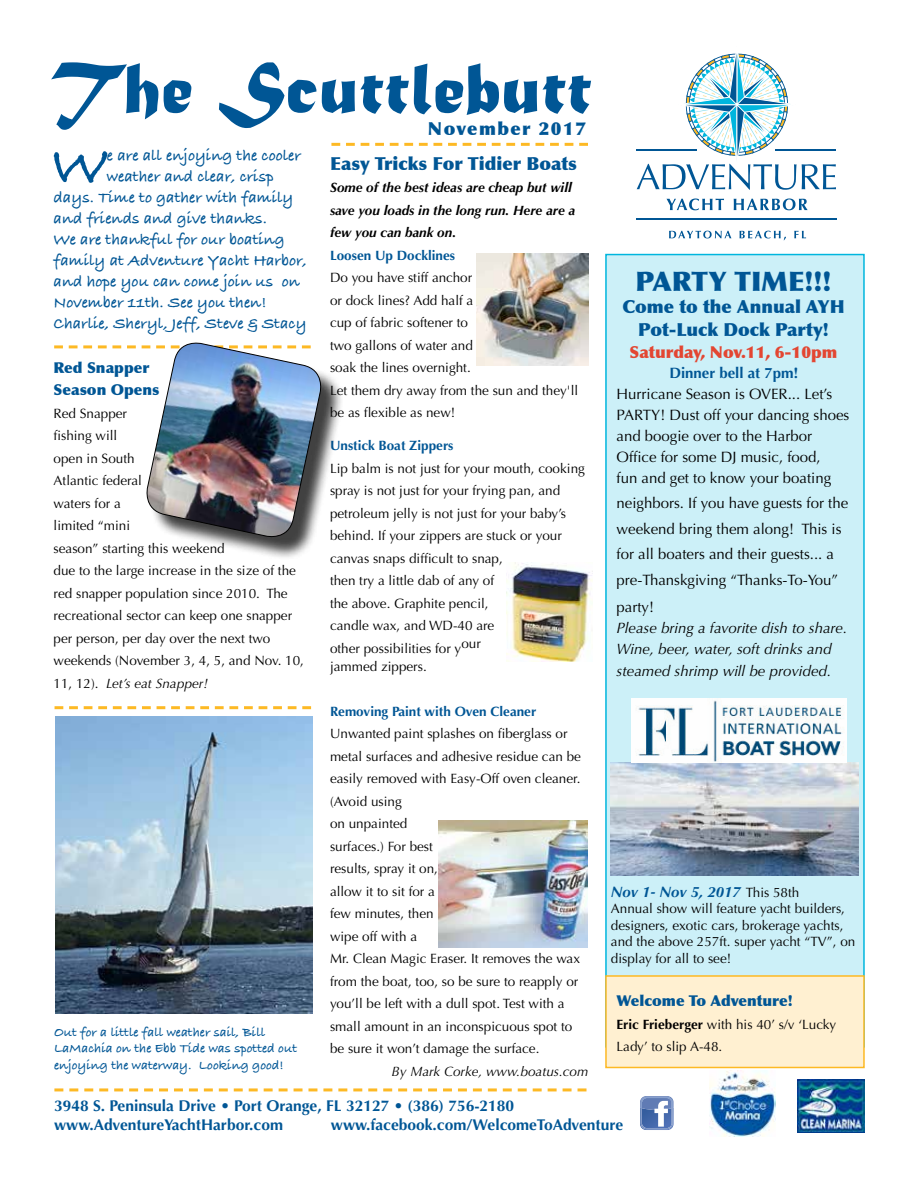
<style>
.page{position:relative;width:918px;height:1188px;background:#fff}
.page>*{position:absolute;margin:0;border:0;box-sizing:border-box;transform-origin:0 0}
.t1{font:76.5px "Matura MT Script Capitals";color:#005695}
.t2{font:56.55px "Bradley Hand ITCTT Bold";color:#005695}
.t3{font:900 27px "Optima";color:#005695}
.t4{font:900 18px/22.5px "Optima";color:#005695;text-align:center}
.t5{font:900 18px "Optima";letter-spacing:.08em;color:#005695}
.t6{font:16.5px "Bradley Hand ITCTT Bold";color:#005695}
.t7{font:900 16.5px "Optima";color:#e34632}
.t8{font:700 15.6px/18.8px "Optima";color:#005695}
.t9{font:15px/21px "Optima";color:#000}
.t10{font:italic 15px/21px "Optima";color:#000}
.t11{font:900 15px/22.5px "Optima";color:#005695}
.t12{font:italic 700 15px "Optima";color:#005695}
.t13{font:700 15px "Optima";color:#005695}
.t14{font:13.5px/22.5px "Optima";color:#000}
.t15{font:13.5px/16.5px "Bradley Hand ITCTT Bold";color:#005695}
.t16{font:italic 700 13.5px/22.5px "Optima";color:#000}
.t17{font:700 13.5px "Optima";color:#005695}
.t18{font:italic 13.5px "Optima";color:#000}
.s1{font-style:italic}
.s2{font-weight:400;font-style:normal;font-size:13.5px;color:#000}
.s3{font-weight:700}
</style>
<div class="page">
<div style="left:605px;top:254px;width:260px;height:794px;background:#ccf0f8;border:2px solid #00b6de"></div>
<svg style="left:667px;top:198px;width:57px;height:12px"></svg>
<svg style="left:734px;top:198px;width:74px;height:12px"></svg>
<svg style="left:637px;top:53px;width:199px;height:137px"></svg>
<hr style="left:636px;top:149px;width:61px;height:2px;background:#005695">
<hr style="left:636px;top:218px;width:200px;height:2px;background:#005695">
<hr style="left:776px;top:149px;width:60px;height:2px;background:#005695">
<svg style="left:669px;top:231px;width:62px;height:7px"></svg>
<svg style="left:740px;top:231px;width:46px;height:9px"></svg>
<svg style="left:794px;top:231px;width:12px;height:7px"></svg>
<svg style="left:54px;top:1088px;width:533px;height:3px"></svg>
<svg style="left:55px;top:706px;width:256px;height:3px"></svg>
<svg style="left:331px;top:143px;width:257px;height:3px"></svg>
<div style="left:605px;top:975px;width:260px;height:93px;background:#fff0d1;border:2px solid #fdb924"></div>
<svg style="left:640px;top:1096px;width:34px;height:34px"></svg>
<img style="left:798px;top:1080px;width:67px;height:53px">
<img style="left:709px;top:1071px;width:66px;height:66px">
<img style="left:611px;top:762px;width:248px;height:113px">
<img style="left:632px;top:699px;width:215px;height:63px">
<img style="left:507px;top:563px;width:85px;height:98px">
<img style="left:476px;top:253px;width:112px;height:112px">
<img style="left:55px;top:717px;width:257px;height:296px">
<img style="left:438px;top:821px;width:150px;height:126px">
<div style="left:150px;top:346px;width:194px;height:214px;background:#000;opacity:.75"></div>
<img style="left:54px;top:342px;width:271px;height:199px">
<h1 class="t1" style="left:51px;top:42px;width:542px">The Scuttlebutt</h1>
<h2 class="t2" style="left:51px;top:122px;width:57px">W</h2>
<p class="t6" style="left:107px;top:143px;width:195px">e are all enjoying the cooler</p>
<h3 class="t5" style="left:428px;top:118px;width:159px">November 2017</h3>
<h3 class="t4" style="left:330px;top:152px;width:248px">Easy Tricks For Tidier Boats</h3>
<p class="t16" style="left:330px;top:176px;width:247px">Some of the best ideas are cheap but will save you loads in the long run. Here are a few you can bank on.</p>
<p class="t17" style="left:330px;top:247px;width:127px">Loosen Up Docklines</p>
<p class="t14" style="left:330px;top:267px;width:250px">Do you have stiff anchor<br>or dock lines? Add half a<br>cup of fabric softener to<br>two gallons of water and<br>soak the lines overnight.<br>Let them dry away from the sun and they'll be as flexible as new!</p>
<p class="t17" style="left:330px;top:438px;width:125px">Unstick Boat Zippers</p>
<p class="t14" style="left:330px;top:457px;width:256px">Lip balm is not just for your mouth, cooking spray is not just for your frying pan, and petroleum jelly is not just for your baby’s behind. If your zippers are stuck or your canvas snaps difficult to snap,<br>then try a little dab of any of<br>the above. Graphite pencil,<br>candle wax, and WD-40 are<br>other possibilities for your</p>
<p class="t14" style="left:330px;top:655px;width:98px">jammed zippers.</p>
<p class="t17" style="left:330px;top:703px;width:208px">Removing Paint with Oven Cleaner</p>
<p class="t14" style="left:330px;top:723px;width:252px">Unwanted paint splashes on fiberglass or metal surfaces and adhesive residue can be easily removed with Easy-Off oven cleaner. (Avoid using<br>on unpainted<br>surfaces.) For best<br>results, spray it on,<br>allow it to sit for a<br>few minutes, then<br>wipe off with a<br>Mr. Clean Magic Eraser. It removes the wax from the boat, too, so be sure to reapply or you’ll be left with a dull spot. Test with a small amount in an inconspicuous spot to be sure it won’t damage the surface.</p>
<p class="t18" style="left:392px;top:1063px;width:198px">By Mark Corke, www.boatus.com</p>
<p class="t6" style="left:107px;top:164px;width:168px">weather and clear, crisp</p>
<p class="t6" style="left:54px;top:185px;width:241px">days. Time to gather with family</p>
<p class="t6" style="left:54px;top:206px;width:215px">and friends and give thanks.</p>
<p class="t6" style="left:54px;top:227px;width:233px">We are thankful for our boating</p>
<p class="t6" style="left:54px;top:248px;width:255px">family at Adventure Yacht Harbor,</p>
<p class="t6" style="left:54px;top:269px;width:248px">and hope you can come join us on</p>
<p class="t6" style="left:54px;top:290px;width:214px">November 11th. See you then!</p>
<p class="t6" style="left:54px;top:311px;width:254px">Charlie, Sheryl, Jeff, Steve &amp; Stacy</p>
<p class="t11" style="left:54px;top:356px;width:107px">Red Snapper<br>Season Opens</p>
<p class="t14" style="left:54px;top:402px;width:252px">Red Snapper<br>fishing will<br>open in South<br>Atlantic federal<br>waters for a<br>limited “mini<br>season” starting this weekend<br>due to the large increase in the size of the red snapper population since 2010. The recreational sector can keep one snapper per person, per day over the next two weekends (November 3, 4, 5, and Nov. 10,<br>11, 12). <span class="s1">Let’s eat Snapper!</span></p>
<p class="t15" style="left:54px;top:1023px;width:245px">Out for a little fall weather sail, Bill<br>LaMachia on the Ebb Tide was spotted out enjoying the waterway. Looking good!</p>
<h3 class="t3" style="left:636px;top:265px;width:197px">PARTY TIME!!!</h3>
<h3 class="t4" style="left:622px;top:296px;width:224px">Come to the Annual AYH<br>Pot-Luck Dock Party!</h3>
<p class="t7" style="left:630px;top:342px;width:209px">Saturday, Nov.11, 6-10pm</p>
<p class="t13" style="left:669px;top:364px;width:131px">Dinner bell at 7pm!</p>
<p class="t9" style="left:617px;top:383px;width:234px">Hurricane Season is OVER... Let’s<br>PARTY! Dust off your dancing shoes and boogie over to the Harbor<br>Office for some DJ music, food,<br>fun and get to know your boating</p>
<p class="t9" style="left:617px;top:490px;width:233px;line-height:25.5px">neighbors. If you have guests for the weekend bring them along! This is for all boaters and their guests... a pre-Thanskgiving “Thanks-To-You”</p>
<p class="t9" style="left:617px;top:596px;width:39px">party!</p>
<p class="t10" style="left:617px;top:617px;width:232px">Please bring a favorite dish to share.<br>Wine, beer, water, soft drinks and</p>
<p class="t10" style="left:617px;top:661px;width:216px">steamed shrimp will be provided.</p>
<p class="t12" style="left:611px;top:883px;width:190px">Nov 1- Nov 5, 2017 <span class="s2">This 58th</span></p>
<p class="t14" style="left:611px;top:901px;width:246px;line-height:16.5px">Annual show will feature yacht builders, designers, exotic cars, brokerage yachts, and the above 257ft. super yacht “TV”, on display for all to see!</p>
<p class="t11" style="left:617px;top:990px;width:178px">Welcome To Adventure!</p>
<p class="t14" style="left:617px;top:1013px;width:221px"><span class="s3">Eric Frieberger</span> with his 40’ s/v ‘Lucky<br>Lady’ to slip A-48.</p>
<p class="t8" style="left:54px;top:1096px;width:462px">3948 S. Peninsula Drive • Port Orange, FL 32127 • (386) 756-2180 www.AdventureYachtHarbor.com</p>
<p class="t8" style="left:331px;top:1115px;width:294px">www.facebook.com/WelcomeToAdventure</p>
</div>
